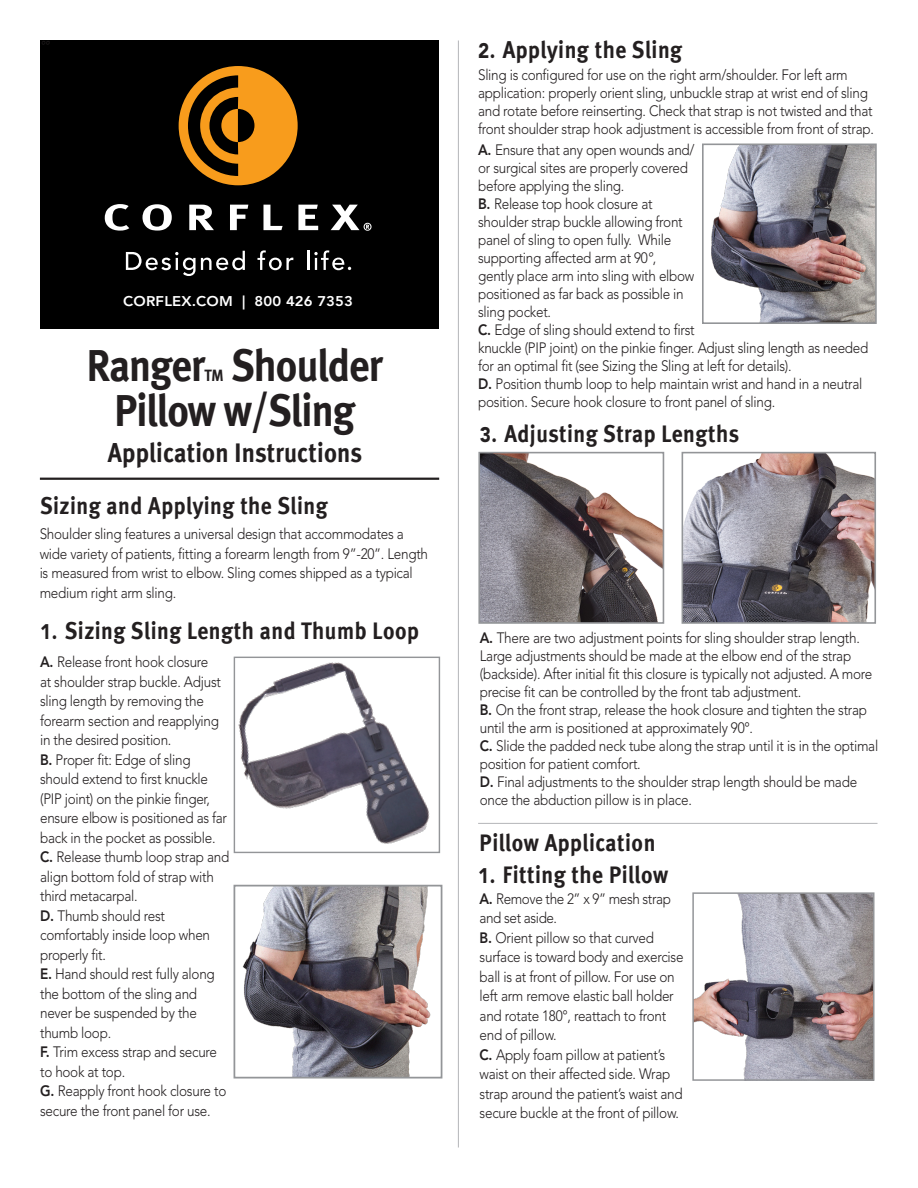
<style>
.page{position:relative;width:918px;height:1188px;background:#fff}
.page>*{position:absolute;margin:0;border:0;box-sizing:border-box;transform-origin:0 0}
.Instr_Sheet_-_Sizing{font:700 45px "Meta";letter-spacing:-.02em;color:#231f20;scale:.9 1}
.Instr_Sheet_-_Headli{font:700 27px "Meta";letter-spacing:.01em;color:#231f20;scale:.9 1}
.Instr_Sheet_-_Subhea{font:700 24px "Meta";letter-spacing:.025em;color:#231f20;scale:.9 1}
.Instr_Sheet_-_Sizing-2{font:700 16.5px "Meta";color:#231f20;scale:.9 1}
.Instr_Sheet_-_Body_L{font:300 15px/19.5px "Avenir LT Std";letter-spacing:-.02em;color:#231f20;scale:.9 1}
.t1{font:800 14.1px "Avenir LT Std";letter-spacing:.01em;color:#fff;scale:1.06 1}
.Instr_Sheet_-_Sizing-3{font:italic 12.75px "Avenir LT Std";color:#231f20;scale:.9 1}
.s1{font-family:"Avenir LT Std";font-weight:900;font-size:21px}
.s2{font-weight:800}
.s3{font-weight:400;font-style:italic}
.s4{font-weight:400}
</style>
<div class="page">
<hr style="left:478px;top:823px;width:400px;height:1px;background:#bcbdc0">
<img style="left:711px;top:147px;width:163px;height:174px">
<div style="left:702px;top:144px;width:175px;height:180px;border:2px solid #939598"></div>
<img style="left:685px;top:455px;width:188px;height:166px">
<div style="left:682px;top:452px;width:194px;height:172px;border:2px solid #939598"></div>
<img style="left:481px;top:455px;width:180px;height:166px">
<div style="left:478px;top:452px;width:186px;height:172px;border:2px solid #939598"></div>
<img style="left:238px;top:662px;width:192px;height:182px">
<div style="left:234px;top:657px;width:206px;height:196px;border:1px solid #939598"></div>
<img style="left:242px;top:888px;width:189px;height:188px">
<div style="left:234px;top:885px;width:208px;height:194px;border:2px solid #939598"></div>
<hr style="left:458px;top:40px;width:1px;height:1108px;background:#bcbdc0">
<div style="left:40px;top:40px;width:399px;height:289px;background:#000"></div>
<svg style="left:179px;top:66px;width:119px;height:119px"></svg>
<svg style="left:126px;top:251px;width:119px;height:25px"></svg>
<svg style="left:257px;top:250px;width:36px;height:20px"></svg>
<svg style="left:307px;top:250px;width:44px;height:20px"></svg>
<svg style="left:105px;top:204px;width:267px;height:27px"></svg>
<hr style="left:40px;top:478px;width:399px;height:2px;background:#231f20">
<img style="left:695px;top:895px;width:177px;height:183px">
<div style="left:692px;top:892px;width:183px;height:189px;border:2px solid #939598"></div>
<p class="Instr_Sheet_-_Sizing-3" style="left:40px;top:38px;width:11px">°°</p>
<p class="t1" style="left:123px;top:293px;width:218px">CORFLEX.COM | 800 426 7353</p>
<p class="Instr_Sheet_-_Sizing" style="left:231px;top:338px;width:170px">Shoulder</p>
<p class="Instr_Sheet_-_Sizing" style="left:114px;top:383px;width:269px">Pillow w/Sling</p>
<p class="Instr_Sheet_-_Headli" style="left:108px;top:436px;width:284px">Application Instructions</p>
<p class="Instr_Sheet_-_Sizing" style="left:87px;top:338px;width:133px">Ranger</p>
<p class="Instr_Sheet_-_Sizing-2" style="left:204px;top:365px;width:23px">TM</p>
<p class="Instr_Sheet_-_Subhea" style="left:40px;top:491px;width:321px">Sizing and Applying the Sling</p>
<p class="Instr_Sheet_-_Body_L" style="left:40px;top:524px;width:433px">Shoulder sling features a universal design that accommodates a wide variety of patients, fitting a forearm length from 9”-20”. Length is measured from wrist to elbow. Sling comes shipped as a typical medium right arm sling.</p>
<p class="Instr_Sheet_-_Subhea" style="left:40px;top:617px;width:423px"><span class="s1">1.</span> Sizing Sling Length and Thumb Loop</p>
<p class="Instr_Sheet_-_Body_L" style="left:40px;top:652px;width:203px"><span class="s2">A.</span> Release front hook closure at shoulder strap buckle. Adjust sling length by removing the forearm section and reapplying in the desired position.</p>
<p class="Instr_Sheet_-_Body_L" style="left:40px;top:750px;width:212px"><span class="s2">B.</span> Proper fit: Edge of sling should extend to first knuckle (PIP joint) on the pinkie finger, ensure elbow is positioned as far back in the pocket as possible.<br><span class="s2">C.</span> Release thumb loop strap and align bottom fold of strap with third metacarpal.<br><span class="s2">D.</span> Thumb should rest comfortably inside loop when properly fit.<br><span class="s2">E.</span> Hand should rest fully along the bottom of the sling and never be suspended by the thumb loop.<br><span class="s2">F.</span> Trim excess strap and secure to hook at top.<br><span class="s2">G.</span> Reapply front hook closure to secure the front panel for use.</p>
<p class="Instr_Sheet_-_Subhea" style="left:478px;top:35px;width:228px"><span class="s1">2.</span> Applying the Sling</p>
<p class="Instr_Sheet_-_Body_L" style="left:478px;top:66px;width:441px;line-height:18px">Sling is configured for use on the right arm/shoulder. For left arm application: properly orient sling, unbuckle strap at wrist end of sling and rotate before reinserting. Check that strap is not twisted and that front shoulder strap hook adjustment is accessible from front of strap.</p>
<p class="Instr_Sheet_-_Body_L" style="left:478px;top:141px;width:435px;line-height:18px"><span class="s2">A.</span> Ensure that any open wounds and/<br>or surgical sites are properly covered<br>before applying the sling.<br><span class="s2">B.</span> Release top hook closure at<br>shoulder strap buckle allowing front<br>panel of sling to open fully. While<br>supporting affected arm at 90<span class="s3">°</span>,<br>gently place arm into sling with elbow<br>positioned as far back as possible in<br>sling pocket.<br><span class="s2">C.</span> Edge of sling should extend to first<br>knuckle (PIP joint) on the pinkie finger. Adjust sling length as needed for an optimal fit (see Sizing the Sling at left for details).<br><span class="s2">D.</span> Position thumb loop to help maintain wrist and hand in a neutral position. Secure hook closure to front panel of sling.</p>
<p class="Instr_Sheet_-_Subhea" style="left:480px;top:419px;width:290px"><span class="s1">3.</span> Adjusting Strap Lengths</p>
<p class="Instr_Sheet_-_Body_L" style="left:480px;top:629px;width:444px;line-height:18px"><span class="s2">A.</span> There are two adjustment points for sling shoulder strap length.<br>Large adjustments should be made at the elbow end of the strap (backside). After initial fit this closure is typically not adjusted. A more precise fit can be controlled by the front tab adjustment.<br><span class="s2">B.</span> On the front strap, release the hook closure and tighten the strap until the arm is positioned at approximately 90<span class="s4">°</span>.<br><span class="s2">C.</span> Slide the padded neck tube along the strap until it is in the optimal position for patient comfort.<br><span class="s2">D.</span> Final adjustments to the shoulder strap length should be made once the abduction pillow is in place.</p>
<p class="Instr_Sheet_-_Subhea" style="left:480px;top:828px;width:197px">Pillow Application</p>
<p class="Instr_Sheet_-_Subhea" style="left:478px;top:860px;width:213px"><span class="s1">1.</span> Fitting the Pillow</p>
<p class="Instr_Sheet_-_Body_L" style="left:480px;top:889px;width:228px"><span class="s2">A.</span> Remove the 2” x 9” mesh strap and set aside.<br><span class="s2">B.</span> Orient pillow so that curved surface is toward body and exercise ball is at front of pillow. For use on left arm remove elastic ball holder and rotate 180°, reattach to front end of pillow.<br><span class="s2">C.</span> Apply foam pillow at patient’s waist on their affected side. Wrap strap around the patient’s waist and secure buckle at the front of pillow.</p>
</div>
